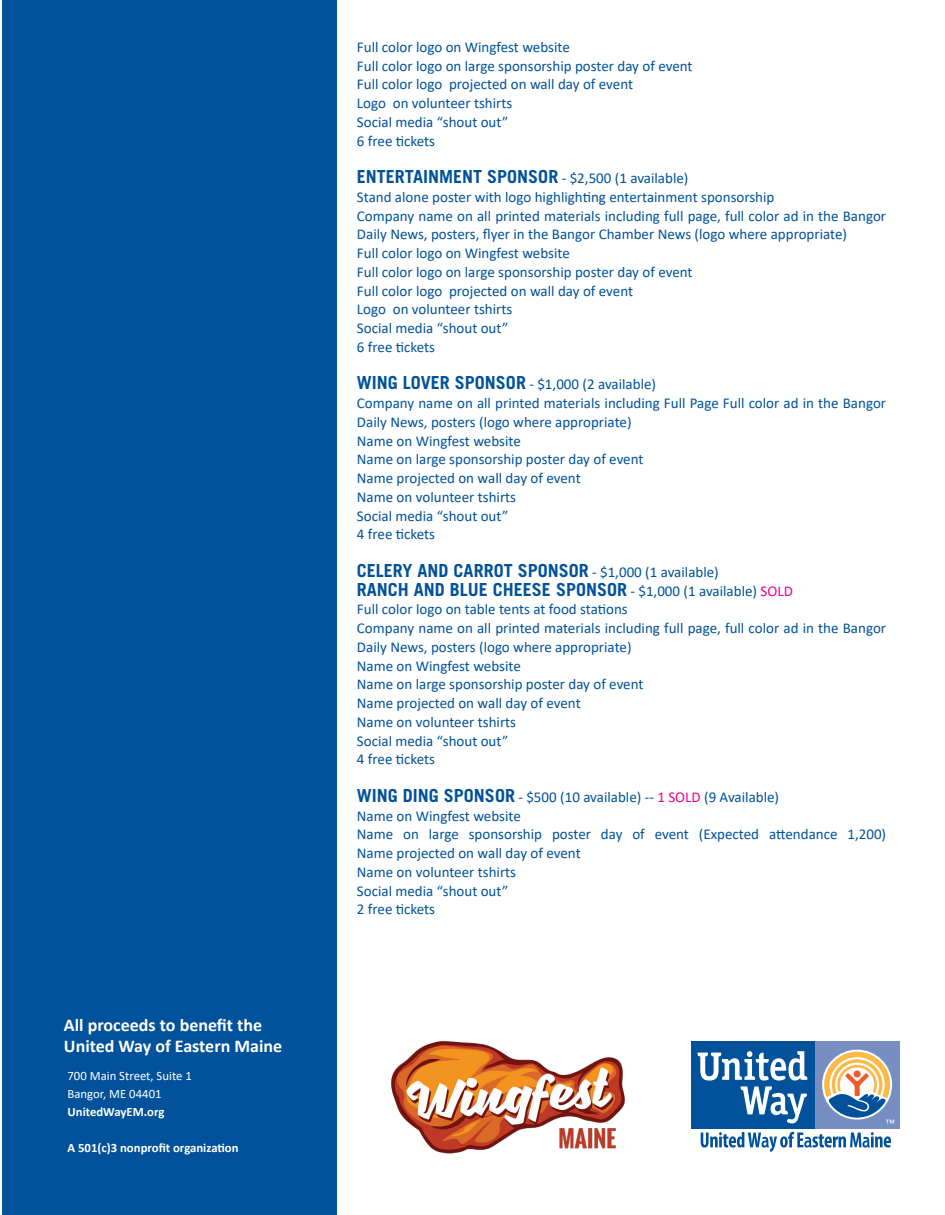
<style>
.page{position:relative;width:945px;height:1215px;background:#fff}
.page>*{position:absolute;margin:0;border:0;box-sizing:border-box;transform-origin:0 0}
.t1{font:700 18px "Trade Gothic LT Std";color:#01529a}
.Body{font:700 18px/21.6px "Calibri";color:#fff}
.t2{font:15px/18.8px "Calibri";color:#01529a}
.Body-2{font:700 12.75px "Calibri";color:#fff}
.Body-3{font:12.75px "Calibri";color:#fff}
.s1{font-family:"Calibri";font-weight:400;font-size:15px}
.s2{font-family:"Trade Gothic LT Std";font-weight:700;font-size:18px}
.s3{font-family:"Calibri";font-weight:400;font-size:15px;color:#ed028c}
.s4{color:#ed028c}
</style>
<div class="page">
<div style="left:3px;top:0;width:334px;height:1215px;background:#01529a"></div>
<div style="left:815px;top:1041px;width:84px;height:88px;background:#768ec2"></div>
<div style="left:691px;top:1041px;width:124px;height:88px;background:#01529b"></div>
<svg style="left:824px;top:1052px;width:70px;height:72px"></svg>
<svg style="left:698px;top:1051px;width:109px;height:72px"></svg>
<svg style="left:701px;top:1132px;width:190px;height:20px"></svg>
<img style="left:391px;top:1041px;width:234px;height:113px">
<p class="Body" style="left:64px;top:1013px;width:220px">All proceeds to benefit the<br>United Way of Eastern Maine</p>
<p class="Body-3" style="left:68px;top:1067px;width:126px">700 Main Street, Suite 1</p>
<p class="Body-3" style="left:68px;top:1085px;width:96px">Bangor, ME 04401</p>
<p class="Body-2" style="left:68px;top:1103px;width:99px">UnitedWayEM.org</p>
<p class="Body-2" style="left:68px;top:1139px;width:173px">A 501(c)3 nonprofit organization</p>
<p class="t2" style="left:357px;top:37px;width:214px">Full color logo on Wingfest website</p>
<p class="t2" style="left:357px;top:56px;width:337px">Full color logo on large sponsorship poster day of event</p>
<p class="t2" style="left:357px;top:75px;width:278px">Full color logo projected on wall day of event</p>
<p class="t2" style="left:357px;top:93px;width:157px">Logo on volunteer tshirts</p>
<p class="t2" style="left:357px;top:112px;width:153px">Social media “shout out”</p>
<p class="t2" style="left:357px;top:131px;width:80px">6 free tickets</p>
<p class="t1" style="left:357px;top:166px;width:333px">ENTERTAINMENT SPONSOR <span class="s1">- $2,500 (1 available)</span></p>
<p class="t2" style="left:357px;top:187px;width:419px">Stand alone poster with logo highlighting entertainment sponsorship</p>
<p class="t2" style="left:357px;top:206px;width:531px">Company name on all printed materials including full page, full color ad in the Bangor<br>Daily News, posters, flyer in the Bangor Chamber News (logo where appropriate)</p>
<p class="t2" style="left:357px;top:243px;width:214px">Full color logo on Wingfest website</p>
<p class="t2" style="left:357px;top:262px;width:337px">Full color logo on large sponsorship poster day of event</p>
<p class="t2" style="left:357px;top:281px;width:278px">Full color logo projected on wall day of event</p>
<p class="t2" style="left:357px;top:300px;width:157px">Logo on volunteer tshirts</p>
<p class="t2" style="left:357px;top:318px;width:153px">Social media “shout out”</p>
<p class="t2" style="left:357px;top:337px;width:80px">6 free tickets</p>
<p class="t2" style="left:357px;top:375px;width:301px"><span class="s2">WING LOVER SPONSOR</span> - $1,000 (2 available)</p>
<p class="t2" style="left:357px;top:393px;width:531px">Company name on all printed materials including Full Page Full color ad in the Bangor<br>Daily News, posters (logo where appropriate)</p>
<p class="t2" style="left:357px;top:431px;width:165px">Name on Wingfest website</p>
<p class="t2" style="left:357px;top:450px;width:288px">Name on large sponsorship poster day of event</p>
<p class="t2" style="left:357px;top:468px;width:225px">Name projected on wall day of event</p>
<p class="t2" style="left:357px;top:487px;width:161px">Name on volunteer tshirts</p>
<p class="t2" style="left:357px;top:506px;width:153px">Social media “shout out”</p>
<p class="t2" style="left:357px;top:525px;width:80px">4 free tickets</p>
<p class="t1" style="left:357px;top:559px;width:363px">CELERY AND CARROT SPONSOR <span class="s1">- $1,000 (1 available)</span></p>
<p class="t1" style="left:357px;top:578px;width:437px">RANCH AND BLUE CHEESE SPONSOR <span class="s1">- $1,000 (1 available)</span> <span class="s3">SOLD</span></p>
<p class="t2" style="left:357px;top:600px;width:272px">Full color logo on table tents at food stations</p>
<p class="t2" style="left:357px;top:618px;width:531px">Company name on all printed materials including full page, full color ad in the Bangor<br>Daily News, posters (logo where appropriate)</p>
<p class="t2" style="left:357px;top:656px;width:165px">Name on Wingfest website</p>
<p class="t2" style="left:357px;top:675px;width:288px">Name on large sponsorship poster day of event</p>
<p class="t2" style="left:357px;top:693px;width:225px">Name projected on wall day of event</p>
<p class="t2" style="left:357px;top:712px;width:161px">Name on volunteer tshirts</p>
<p class="t2" style="left:357px;top:731px;width:153px">Social media “shout out”</p>
<p class="t2" style="left:357px;top:750px;width:80px">4 free tickets</p>
<p class="t2" style="left:357px;top:787px;width:424px"><span class="s2">WING DING SPONSOR</span> - $500 (10 available) -- <span class="s4">1 SOLD</span> (9 Available)</p>
<p class="t2" style="left:357px;top:806px;width:165px">Name on Wingfest website</p>
<p class="t2" style="left:357px;top:825px;width:531px">Name on large sponsorship poster day of event (Expected attendance 1,200)<br>Name projected on wall day of event</p>
<p class="t2" style="left:357px;top:862px;width:161px">Name on volunteer tshirts</p>
<p class="t2" style="left:357px;top:881px;width:153px">Social media “shout out”</p>
<p class="t2" style="left:357px;top:900px;width:80px">2 free tickets</p>
</div>
